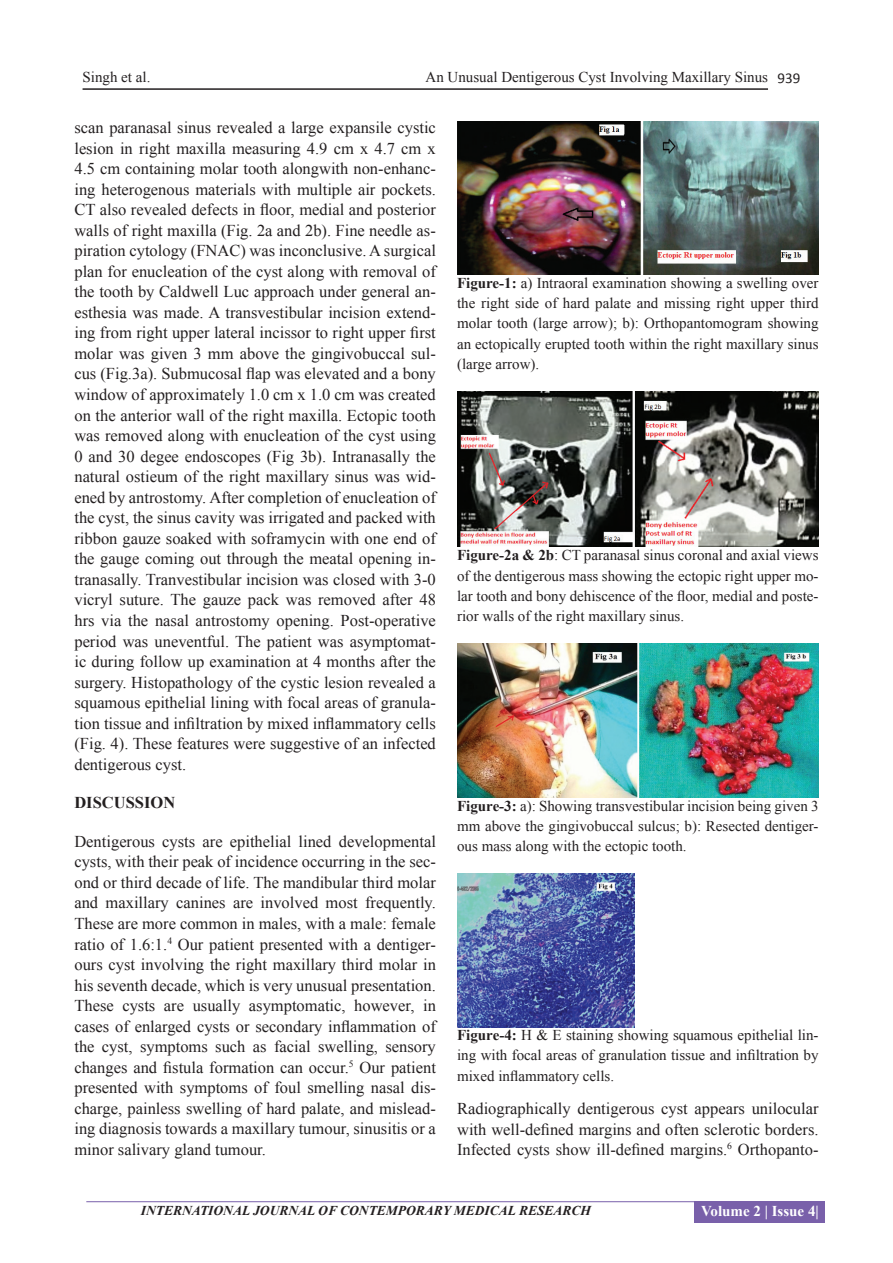
<style>
.page{position:relative;width:893px;height:1263px;background:#fff}
.page>*{position:absolute;margin:0;border:0;box-sizing:border-box;transform-origin:0 0}
.TX_New{font:16.5px/20.5px "Times New Roman";color:#231f20;text-align:justify}
.H1_New{font:700 16.5px "Times New Roman";color:#231f20}
.Legend{font:15px/20.2px "Times New Roman";color:#231f20;text-align:justify}
.t1{font:700 15px "Times New Roman";color:#fff}
.t2{font:italic 700 13.5px "Times New Roman";color:#231f20}
.s1{font-family:"Calibri"}
.s2{font-weight:700}
</style>
<div class="page">
<hr style="left:86px;top:1201px;width:610px;height:1px;background:#7960aa">
<div style="left:695px;top:1201px;width:130px;height:22px;background:#7960aa"></div>
<hr style="left:83px;top:88px;width:685px;height:2px;background:#231f20">
<img style="left:457px;top:122px;width:361px;height:152px">
<img style="left:457px;top:391px;width:361px;height:156px">
<img style="left:457px;top:643px;width:361px;height:154px">
<img style="left:457px;top:873px;width:178px;height:154px">
<p class="Legend" style="left:83px;top:67px;width:69px">Singh et al.</p>
<p class="Legend" style="left:425px;top:67px;width:376px">An Unusual Dentigerous Cyst Involving Maxillary Sinus <span class="s1">939</span></p>
<p class="TX_New" style="left:74px;top:117px;width:363px">scan paranasal sinus revealed a large expansile cystic lesion in right maxilla measuring 4.9 cm x 4.7 cm x 4.5 cm containing molar tooth alongwith non-enhanc&shy;ing heterogenous materials with multiple air pockets.<br>CT also revealed defects in floor, medial and posterior walls of right maxilla (Fig. 2a and 2b). Fine needle as&shy;piration cytology (FNAC) was inconclusive. A surgical plan for enucleation of the cyst along with removal of the tooth by Caldwell Luc approach under general an&shy;esthesia was made. A transvestibular incision extend&shy;ing from right upper lateral incissor to right upper first molar was given 3 mm above the gingivobuccal sul&shy;cus (Fig.3a). Submucosal flap was elevated and a bony window of approximately 1.0 cm x 1.0 cm was created on the anterior wall of the right maxilla. Ectopic tooth was removed along with enucleation of the cyst using 0 and 30 degee endoscopes (Fig 3b). Intranasally the natural ostieum of the right maxillary sinus was wid&shy;ened by antrostomy. After completion of enucleation of the cyst, the sinus cavity was irrigated and packed with ribbon gauze soaked with soframycin with one end of the gauge coming out through the meatal opening in&shy;tranasally. Tranvestibular incision was closed with 3-0 vicryl suture. The gauze pack was removed after 48 hrs via the nasal antrostomy opening. Post-operative period was uneventful. The patient was asymptomat&shy;ic during follow up examination at 4 months after the surgery. Histopathology of the cystic lesion revealed a squamous epithelial lining with focal areas of granula&shy;tion tissue and infiltration by mixed inflammatory cells (Fig. 4). These features were suggestive of an infected dentigerous cyst.</p>
<p class="H1_New" style="left:74px;top:791px;width:102px">DISCUSSION</p>
<p class="TX_New" style="left:74px;top:831px;width:363px">Dentigerous cysts are epithelial lined developmental cysts, with their peak of incidence occurring in the sec&shy;ond or third decade of life. The mandibular third molar and maxillary canines are involved most frequently.<br>These are more common in males, with a male: female ratio of 1.6:1.<sup>4</sup> Our patient presented with a dentiger&shy;ours cyst involving the right maxillary third molar in his seventh decade, which is very unusual presentation.</p>
<p class="TX_New" style="left:74px;top:995px;width:363px">These cysts are usually asymptomatic, however, in cases of enlarged cysts or secondary inflammation of the cyst, symptoms such as facial swelling, sensory changes and fistula formation can occur.<sup>5</sup> Our patient presented with symptoms of foul smelling nasal dis&shy;charge, painless swelling of hard palate, and mislead&shy;ing diagnosis towards a maxillary tumour, sinusitis or a minor salivary gland tumour.</p>
<p class="Legend" style="left:457px;top:273px;width:363px"><span class="s2">Figure-1:</span> a) Intraoral examination showing a swelling over the right side of hard palate and missing right upper third molar tooth (large arrow); b): Orthopantomogram showing an ectopically erupted tooth within the right maxillary sinus (large arrow).</p>
<p class="Legend" style="left:457px;top:545px;width:363px"><span class="s2">Figure-2a &amp; 2b</span>: CT paranasal sinus coronal and axial views of the dentigerous mass showing the ectopic right upper mo&shy;lar tooth and bony dehiscence of the floor, medial and poste&shy;rior walls of the right maxillary sinus.</p>
<p class="Legend" style="left:457px;top:795px;width:363px"><span class="s2">Figure-3:</span> a): Showing transvestibular incision being given 3 mm above the gingivobuccal sulcus; b): Resected dentiger&shy;ous mass along with the ectopic tooth.</p>
<p class="Legend" style="left:457px;top:1025px;width:363px"><span class="s2">Figure-4:</span> H &amp; E staining showing squamous epithelial lin&shy;ing with focal areas of granulation tissue and infiltration by mixed inflammatory cells.</p>
<p class="TX_New" style="left:457px;top:1098px;width:363px">Radiographically dentigerous cyst appears unilocular with well-defined margins and often sclerotic borders.<br>Infected cysts show ill-defined margins.<sup>6</sup> Orthopanto-</p>
<p class="t2" style="left:141px;top:1201px;width:452px">INTERNATIONAL JOURNAL OF CONTEMPORARY MEDICAL RESEARCH</p>
<p class="t1" style="left:701px;top:1201px;width:119px">Volume 2 | Issue 4|</p>
</div>
